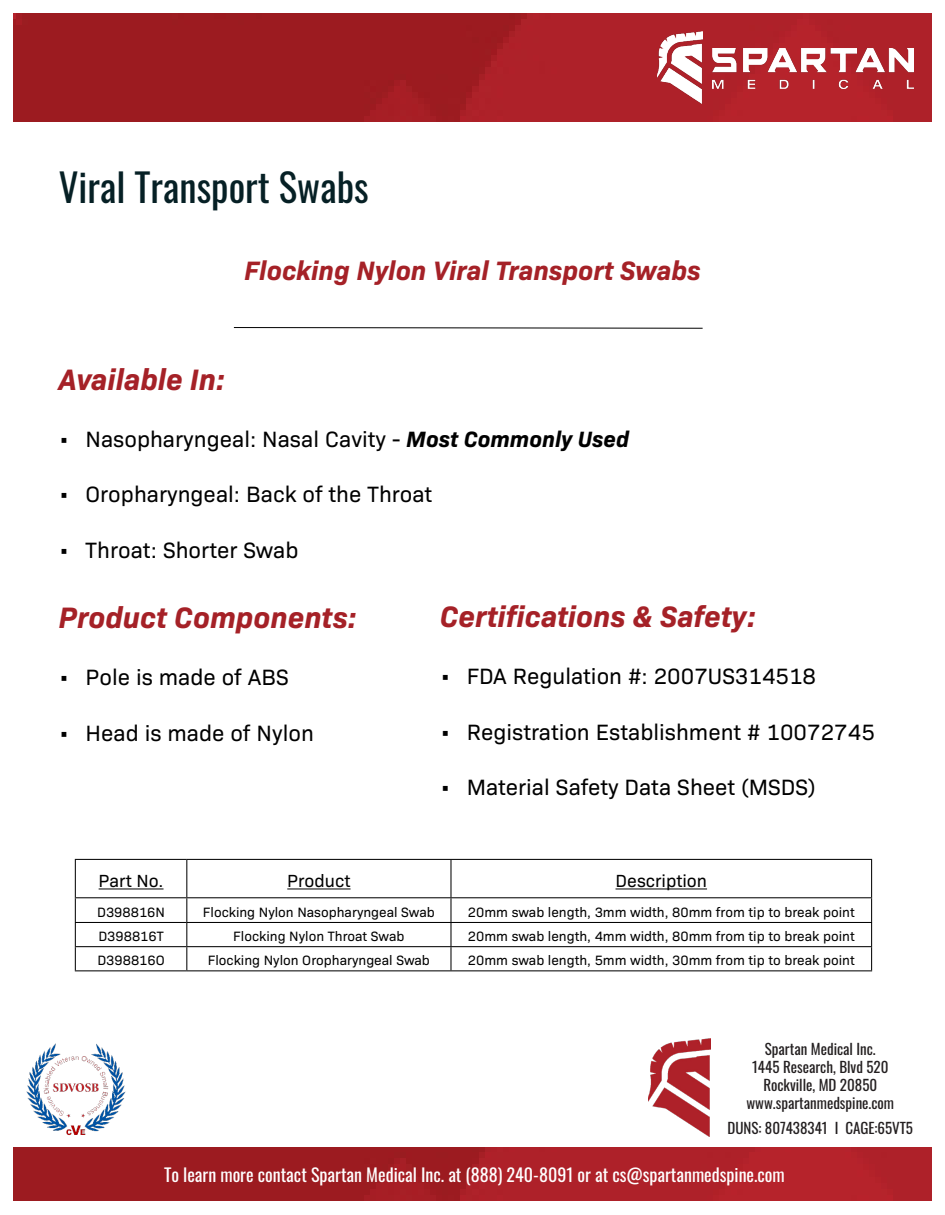
<style>
.page{position:relative;width:945px;height:1215px;background:#fff}
.page>*{position:absolute;margin:0;border:0;box-sizing:border-box;transform-origin:0 0}
.t1{font:39px "Oswald";color:#062025}
.t2{font:italic 700 30px "Bio Sans";color:#a52127}
.t3{font:italic 700 27px "Bio Sans";color:#a52127}
.t4{font:22.5px "Bio Sans";color:#000}
.t5{font:18px "Oswald";color:#fff}
.t6{font:17.85px "Bio Sans";color:#000}
.t7{font:15px "Oswald";color:#231f20}
.t8{font:13.65px "Bio Sans";color:#000}
.s1{font-weight:700;font-style:italic}
</style>
<div class="page">
<img style="left:14px;top:1147px;width:918px;height:54px">
<img style="left:14px;top:14px;width:918px;height:108px">
<img style="left:648px;top:1038px;width:62px;height:99px">
<img style="left:26px;top:1043px;width:100px;height:93px">
<img style="left:712px;top:48px;width:201px;height:40px">
<img style="left:658px;top:32px;width:45px;height:71px">
<svg style="left:234px;top:327px;width:469px;height:2px"></svg>
<hr style="left:75px;top:859px;width:112px;height:1px;background:#000">
<hr style="left:187px;top:859px;width:264px;height:1px;background:#000">
<hr style="left:451px;top:859px;width:421px;height:1px;background:#000">
<hr style="left:75px;top:897px;width:112px;height:1px;background:#000">
<hr style="left:187px;top:897px;width:264px;height:1px;background:#000">
<hr style="left:451px;top:897px;width:421px;height:1px;background:#000">
<hr style="left:75px;top:922px;width:112px;height:1px;background:#000">
<hr style="left:187px;top:922px;width:264px;height:1px;background:#000">
<hr style="left:451px;top:922px;width:421px;height:1px;background:#000">
<hr style="left:75px;top:946px;width:112px;height:1px;background:#000">
<hr style="left:187px;top:946px;width:264px;height:1px;background:#000">
<hr style="left:451px;top:946px;width:421px;height:1px;background:#000">
<hr style="left:75px;top:970px;width:112px;height:1px;background:#000">
<hr style="left:187px;top:970px;width:264px;height:1px;background:#000">
<hr style="left:451px;top:970px;width:421px;height:1px;background:#000">
<hr style="left:75px;top:860px;width:1px;height:37px;background:#000">
<svg style="left:75px;top:898px;width:1px;height:72px"></svg>
<hr style="left:186px;top:860px;width:1px;height:37px;background:#000">
<hr style="left:450px;top:860px;width:2px;height:37px;background:#000">
<hr style="left:871px;top:860px;width:1px;height:37px;background:#000">
<hr style="left:450px;top:898px;width:2px;height:24px;background:#000">
<hr style="left:450px;top:923px;width:2px;height:23px;background:#000">
<svg style="left:186px;top:898px;width:1px;height:72px"></svg>
<hr style="left:450px;top:947px;width:2px;height:23px;background:#000">
<svg style="left:871px;top:898px;width:1px;height:72px"></svg>
<hr style="left:99px;top:889px;width:65px;height:1px;background:#000">
<hr style="left:287px;top:889px;width:64px;height:1px;background:#000">
<hr style="left:616px;top:889px;width:91px;height:1px;background:#000">
<p class="t1" style="left:59px;top:152px;width:312px">Viral Transport Swabs</p>
<p class="t3" style="left:244px;top:250px;width:458px">Flocking Nylon Viral Transport Swabs</p>
<p class="t2" style="left:58px;top:357px;width:168px">Available In:</p>
<p class="t4" style="left:58px;top:423px;width:572px">• Nasopharyngeal: Nasal Cavity - <span class="s1">Most Commonly Used</span></p>
<p class="t4" style="left:58px;top:478px;width:375px">• Oropharyngeal: Back of the Throat</p>
<p class="t4" style="left:58px;top:534px;width:242px">• Throat: Shorter Swab</p>
<p class="t2" style="left:58px;top:595px;width:300px">Product Components:</p>
<p class="t4" style="left:58px;top:661px;width:232px">• Pole is made of ABS</p>
<p class="t4" style="left:58px;top:717px;width:257px">• Head is made of Nylon</p>
<p class="t2" style="left:440px;top:594px;width:318px">Certifications &amp; Safety:</p>
<p class="t4" style="left:440px;top:660px;width:378px">• FDA Regulation #: 2007US314518</p>
<p class="t4" style="left:440px;top:715px;width:437px">• Registration Establishment # 10072745</p>
<p class="t4" style="left:440px;top:771px;width:378px">• Material Safety Data Sheet (MSDS)</p>
<h3 class="t6" style="left:99px;top:868px;width:66px">Part No.</h3>
<h3 class="t6" style="left:287px;top:868px;width:65px">Product</h3>
<h3 class="t6" style="left:616px;top:868px;width:93px">Description</h3>
<p class="t8" style="left:97px;top:902px;width:69px">D398816N</p>
<p class="t8" style="left:203px;top:902px;width:233px">Flocking Nylon Nasopharyngeal Swab</p>
<p class="t8" style="left:468px;top:902px;width:388px">20mm swab length, 3mm width, 80mm from tip to break point</p>
<p class="t8" style="left:98px;top:926px;width:67px">D398816T</p>
<p class="t8" style="left:233px;top:926px;width:173px">Flocking Nylon Throat Swab</p>
<p class="t8" style="left:468px;top:926px;width:388px">20mm swab length, 4mm width, 80mm from tip to break point</p>
<p class="t8" style="left:97px;top:951px;width:69px">D398816O</p>
<p class="t8" style="left:208px;top:951px;width:224px">Flocking Nylon Oropharyngeal Swab</p>
<p class="t8" style="left:468px;top:951px;width:388px">20mm swab length, 5mm width, 30mm from tip to break point</p>
<p class="t7" style="left:765px;top:1036px;width:113px">Spartan Medical Inc.</p>
<p class="t7" style="left:752px;top:1054px;width:138px">1445 Research, Blvd 520</p>
<p class="t7" style="left:763px;top:1072px;width:115px">Rockville, MD 20850</p>
<p class="t7" style="left:746px;top:1090px;width:149px">www.spartanmedspine.com</p>
<p class="t7" style="left:728px;top:1115px;width:187px">DUNS: 807438341 I CAGE:65VT5</p>
<p class="t5" style="left:164px;top:1158px;width:622px">To learn more contact Spartan Medical Inc. at (888) 240-8091 or at cs@spartanmedspine.com</p>
</div>
